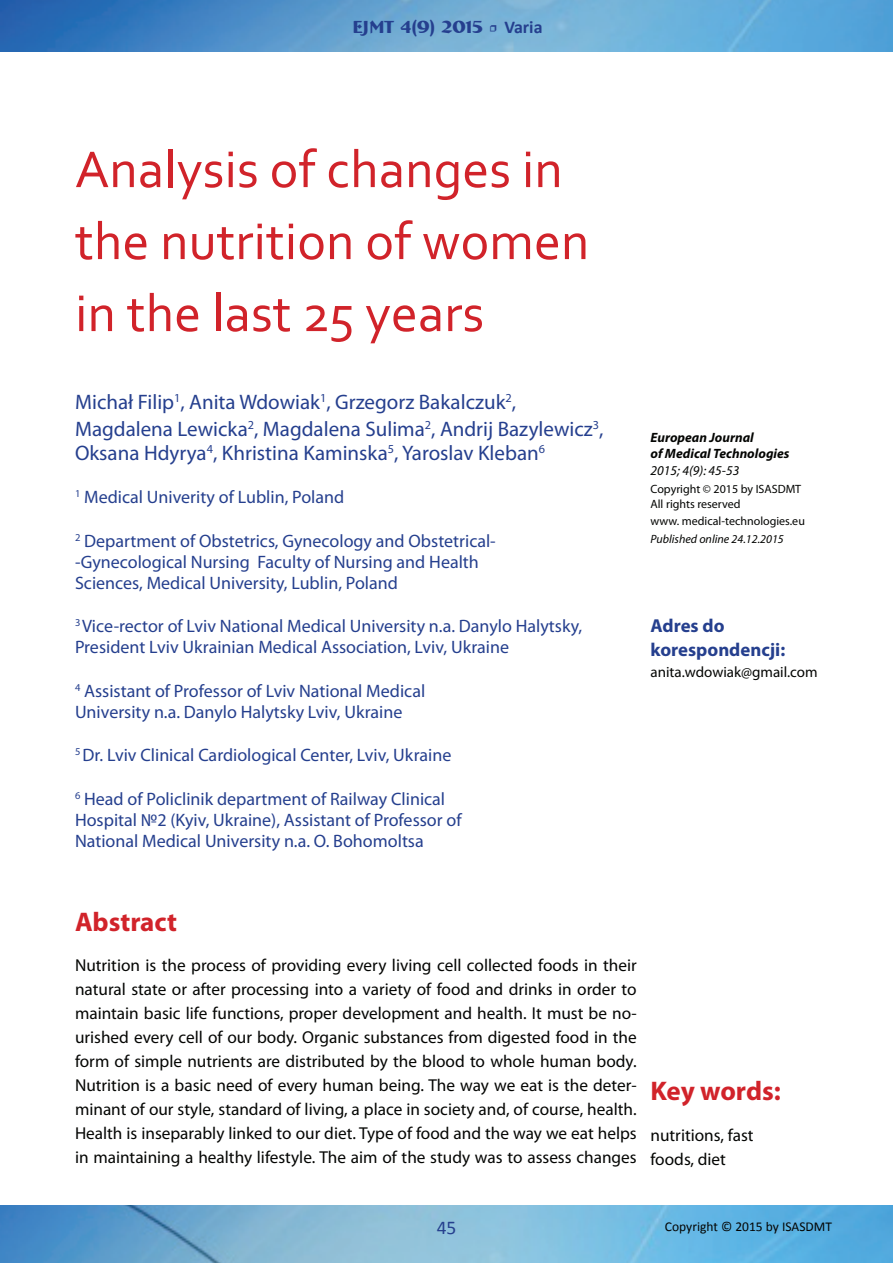
<style>
.page{position:relative;width:893px;height:1263px;background:#fff}
.page>*{position:absolute;margin:0;border:0;box-sizing:border-box;transform-origin:0 0}
.t1{font:54px/72px "Corbel";color:#d1232a}
.t2{font:700 27px "Myriad Pro";color:#d1232a}
.t3{font:21px/27px "Myriad Pro";color:#253f8e}
.t4{font:19.5px "Calibri";color:#253f8e}
.t5{font:700 18.75px/24px "Myriad Pro";color:#253f8e}
.t6{font:18px/21px "Myriad Pro";color:#253f8e}
.t7{font:700 18px "Bremen BT";color:#253f8e}
.t8{font:17.25px/24px "Myriad Pro";color:#040503;text-align:justify}
.t9{font:15px "Myriad Pro";color:#040503}
.t10{font:italic 700 13.5px/16.2px "Myriad Pro";color:#040503}
.t11{font:13.5px "Calibri";color:#040503}
.t12{font:italic 13.5px "Myriad Pro";color:#040503}
.t13{font:12px/14.4px "Myriad Pro";color:#040503}
.t14{font:italic 12px "Myriad Pro";color:#040503}
.s1{font-family:"Minion Pro";font-weight:400}
.s2{font-family:"Calibri"}
</style>
<div class="page">
<img style="left:0;top:0;width:893px;height:52px">
<img style="left:0;top:1205px;width:893px;height:58px">
<p class="t7" style="left:352px;top:15px;width:192px">EJMT 4(9) 2015 <span class="s1">•</span> <span class="s2">Varia</span></p>
<h1 class="t1" style="left:75px;top:132px;width:516px">Analysis of changes in the nutrition of women in the last 25 years</h1>
<p class="t3" style="left:75px;top:388px;width:530px">Michał Filip<sup>1</sup>, Anita Wdowiak<sup>1</sup>, Grzegorz Bakalczuk<sup>2</sup>,<br>Magdalena Lewicka<sup>2</sup>, Magdalena Sulima<sup>2</sup>, Andrij Bazylewicz<sup>3</sup>,</p>
<p class="t3" style="left:75px;top:439px;width:472px">Oksana Hdyrya<sup>4</sup>, Khristina Kaminska<sup>5</sup>, Yaroslav Kleban<sup>6</sup></p>
<p class="t6" style="left:75px;top:486px;width:271px"><sup>1</sup> Medical Univerity of Lublin, Poland</p>
<p class="t6" style="left:75px;top:530px;width:422px"><sup>2</sup> Department of Obstetrics, Gynecology and Obstetrical-‑Gynecological Nursing Faculty of Nursing and Health<br>Sciences, Medical University, Lublin, Poland</p>
<p class="t6" style="left:75px;top:615px;width:509px"><sup>3</sup> Vice-rector of Lviv National Medical University n.a. Danylo Halytsky,<br>President Lviv Ukrainian Medical Association, Lviv, Ukraine</p>
<p class="t6" style="left:75px;top:680px;width:352px"><sup>4</sup> Assistant of Professor of Lviv National Medical<br>University n.a. Danylo Halytsky Lviv, Ukraine</p>
<p class="t6" style="left:75px;top:744px;width:378px"><sup>5</sup> Dr. Lviv Clinical Cardiological Center, Lviv, Ukraine</p>
<p class="t6" style="left:75px;top:788px;width:388px"><sup>6</sup> Head of Policlinik department of Railway Clinical<br>Hospital №2 (Kyiv, Ukraine), Assistant of Professor of<br>National Medical University n.a. O. Bohomoltsa</p>
<p class="t10" style="left:650px;top:429px;width:141px">European Journal<br>of Medical Technologies</p>
<p class="t12" style="left:650px;top:462px;width:90px">2015; 4(9): 45-53</p>
<p class="t13" style="left:650px;top:482px;width:152px">Copyright © 2015 by ISASDMT<br>All rights reserved</p>
<p class="t13" style="left:650px;top:514px;width:156px">www. medical-technologies.eu</p>
<p class="t14" style="left:650px;top:531px;width:135px">Published online 24.12.2015</p>
<p class="t5" style="left:650px;top:613px;width:136px">Adres do korespondencji:</p>
<p class="t9" style="left:650px;top:663px;width:169px">anita.wdowiak@gmail.com</p>
<h2 class="t2" style="left:75px;top:904px;width:104px">Abstract</h2>
<p class="t8" style="left:75px;top:953px;width:563px">Nutrition is the process of providing every living cell collected foods in their natural state or after processing into a variety of food and drinks in order to maintain basic life functions, proper development and health. It must be no&shy;urished every cell of our body. Organic substances from digested food in the form of simple nutrients are distributed by the blood to whole human body.<br>Nutrition is a basic need of every human being. The way we eat is the deter&shy;minant of our style, standard of living, a place in society and, of course, health.<br>Health is inseparably linked to our diet. Type of food and the way we eat helps in maintaining a healthy lifestyle. The aim of the study was to assess changes</p>
<h2 class="t2" style="left:650px;top:1074px;width:132px">Key words:</h2>
<p class="t8" style="left:650px;top:1123px;width:105px">nutritions, fast foods, diet</p>
<p class="t4" style="left:437px;top:1215px;width:21px">45</p>
<p class="t11" style="left:665px;top:1218px;width:169px">Copyright © 2015 by ISASDMT</p>
</div>
